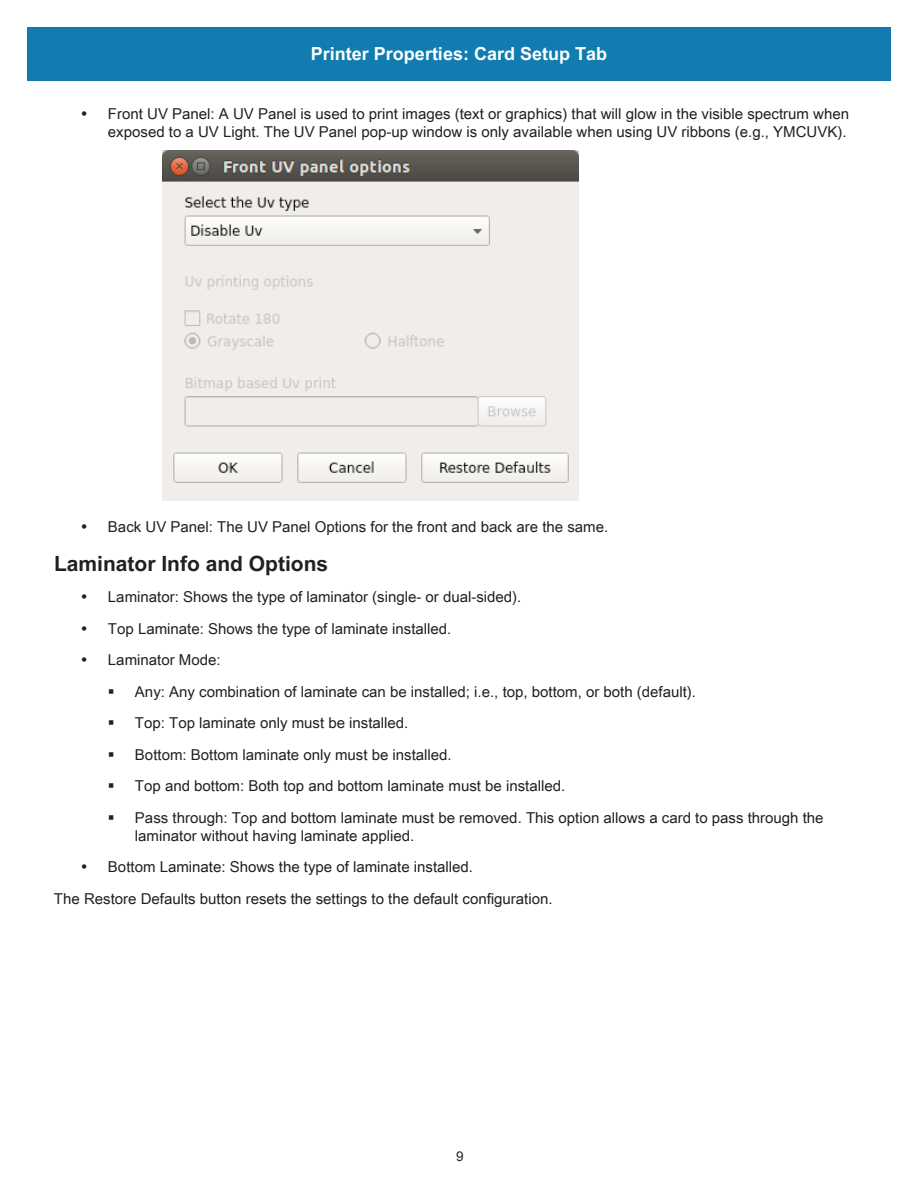
<style>
.page{position:relative;width:918px;height:1188px;background:#fff}
.page>*{position:absolute;margin:0;border:0;box-sizing:border-box;transform-origin:0 0}
.t1{font:700 21px "Arial Unicode MS";color:#231f20}
.t2{font:700 18px "Arial Unicode MS";color:#fff}
.t3{font:15px/31.5px "Arial Unicode MS";color:#231f20}
.t4{font:13.5px "Arial Unicode MS";color:#231f20}
</style>
<div class="page">
<div style="left:27px;top:27px;width:864px;height:54px;background:#107cb0"></div>
<img style="left:162px;top:151px;width:416px;height:350px">
<p class="t2" style="left:311px;top:41px;width:298px">Printer Properties: Card Setup Tab</p>
<p class="t3" style="left:108px;top:104px;width:743px;line-height:18px">Front UV Panel: A UV Panel is used to print images (text or graphics) that will glow in the visible spectrum when exposed to a UV Light. The UV Panel pop-up window is only available when using UV ribbons (e.g., YMCUVK).</p>
<p class="t3" style="left:108px;top:511px;width:502px">Back UV Panel: The UV Panel Options for the front and back are the same.</p>
<h1 class="t1" style="left:54px;top:548px;width:276px">Laminator Info and Options</h1>
<p class="t3" style="left:108px;top:581px;width:415px">Laminator: Shows the type of laminator (single- or dual-sided).<br>Top Laminate: Shows the type of laminate installed.<br>Laminator Mode:</p>
<p class="t3" style="left:135px;top:676px;width:690px">Any: Any combination of laminate can be installed; i.e., top, bottom, or both (default).<br>Top: Top laminate only must be installed.<br>Bottom: Bottom laminate only must be installed.<br>Top and bottom: Both top and bottom laminate must be installed.<br>Pass through: Top and bottom laminate must be removed. This option allows a card to pass through the</p>
<p class="t3" style="left:135px;top:820px;width:281px">laminator without having laminate applied.</p>
<p class="t3" style="left:108px;top:851px;width:367px">Bottom Laminate: Shows the type of laminate installed.</p>
<p class="t3" style="left:54px;top:883px;width:500px">The Restore Defaults button resets the settings to the default configuration.</p>
<p class="t4" style="left:456px;top:1146px;width:9px">9</p>
</div>
